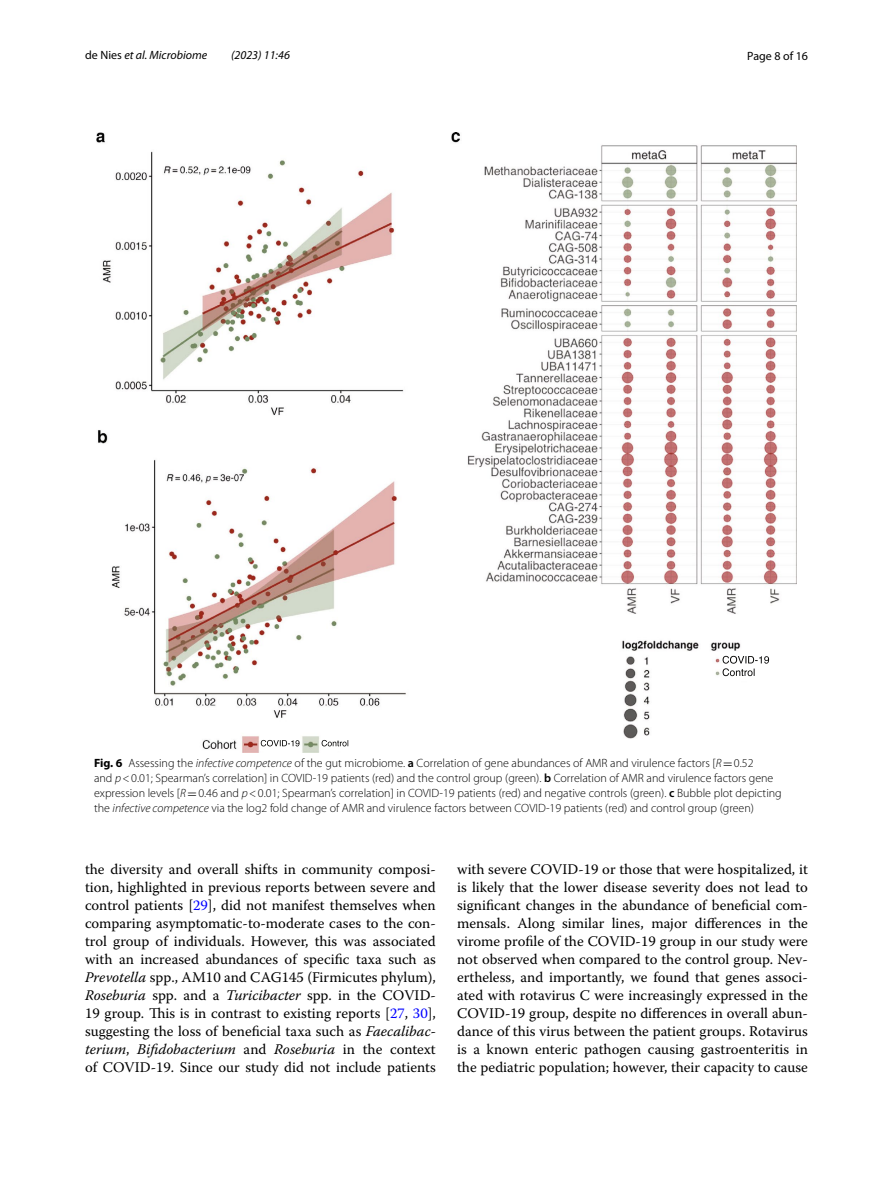
<style>
.page{position:relative;width:893px;height:1187px;background:#fff}
.page>*{position:absolute;margin:0;border:0;box-sizing:border-box;transform-origin:0 0}
.t1{font:14.7px/18px "Warnock Pro";color:#000;text-align:justify}
.t2{font:300 12px/15px "Myriad Pro";color:#000}
.t3{font:italic 12px "Myriad Pro";color:#000}
.t4{font:12px "Myriad Pro";color:#000}
.s1{font-style:normal}
.s2{font-weight:700}
.s3{font-style:italic}
.s4{font-weight:600}
.s5{font-family:"MTSY";font-weight:400}
.s6{color:#00f}
</style>
<div class="page">
<img style="left:96px;top:133px;width:701px;height:619px">
<div style="left:726px;top:654px;width:45px;height:26px;background:#fff"></div>
<div style="left:321px;top:732px;width:45px;height:19px;background:#fff"></div>
<svg style="left:723px;top:655px;width:46px;height:21px"></svg>
<div style="left:260px;top:732px;width:40px;height:19px;background:#fff"></div>
<svg style="left:261px;top:739px;width:87px;height:7px"></svg>
<p class="t3" style="left:85px;top:48px;width:124px"><span class="s1">de Nies</span> et al. Microbiome</p>
<p class="t3" style="left:231px;top:48px;width:60px">(2023) 11:46</p>
<p class="t4" style="left:747px;top:48px;width:62px">Page 8 of 16</p>
<p class="t2" style="left:94px;top:755px;width:689px"><span class="s2">Fig. 6</span> Assessing the <span class="s3">infective competence</span> of the gut microbiome. <span class="s4">a</span> Correlation of gene abundances of AMR and virulence factors [<span class="s3">R</span><span class="s5">=</span>0.52<br>and <span class="s3">p</span>&lt;0.01; Spearman’s correlation] in COVID-19 patients (red) and the control group (green). <span class="s4">b</span> Correlation of AMR and virulence factors gene expression levels [<span class="s3">R</span><span class="s5">=</span>0.46 and <span class="s3">p</span>&lt;0.01; Spearman’s correlation] in COVID-19 patients (red) and negative controls (green). <span class="s4">c</span> Bubble plot depicting the <span class="s3">infective competence</span> via the log2 fold change of AMR and virulence factors between COVID-19 patients (red) and control group (green)</p>
<p class="t1" style="left:85px;top:860px;width:352px">the diversity and overall shifts in community composi&shy;tion, highlighted in previous reports between severe and control patients [<span class="s6">29</span>], did not manifest themselves when comparing asymptomatic-to-moderate cases to the con&shy;trol group of individuals. However, this was associated with an increased abundances of specific taxa such as <span class="s3">Prevotella</span> spp., AM10 and CAG145 (Firmicutes phylum), <span class="s3">Roseburia</span> spp. and a <span class="s3">Turicibacter</span> spp. in the COVID-19 group. This is in contrast to existing reports [<span class="s6">27</span>, <span class="s6">30</span>], suggesting the loss of beneficial taxa such as <span class="s3">Faecalibac&shy;terium</span>, <span class="s3">Bifidobacterium</span> and <span class="s3">Roseburia</span> in the context of COVID-19. Since our study did not include patients</p>
<p class="t1" style="left:457px;top:860px;width:352px">with severe COVID-19 or those that were hospitalized, it is likely that the lower disease severity does not lead to significant changes in the abundance of beneficial com&shy;mensals. Along similar lines, major differences in the virome profile of the COVID-19 group in our study were not observed when compared to the control group. Nev&shy;ertheless, and importantly, we found that genes associ&shy;ated with rotavirus C were increasingly expressed in the COVID-19 group, despite no differences in overall abun&shy;dance of this virus between the patient groups. Rotavirus is a known enteric pathogen causing gastroenteritis in the pediatric population; however, their capacity to cause</p>
</div>
